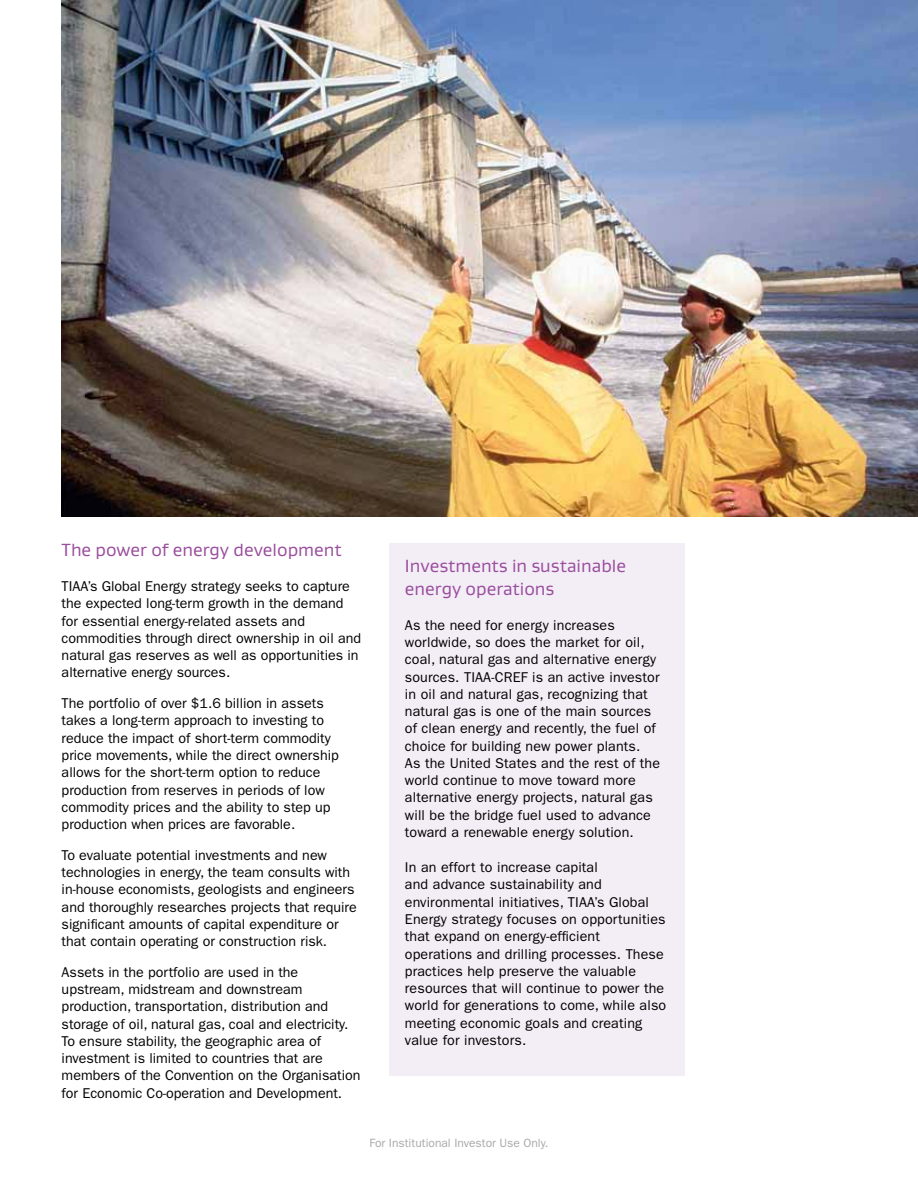
<style>
.page{position:relative;width:918px;height:1188px;background:#fff}
.page>*{position:absolute;margin:0;border:0;box-sizing:border-box;transform-origin:0 0}
.t1{font:18px/22.5px "Gustan";color:#9a4e9e}
.t2{font:14.25px/17.2px "ITC Franklin Gothic Std";color:#000}
.t3{font:12px "ITC Franklin Gothic Std";color:#a7a9ac}
</style>
<div class="page">
<img style="left:62px;top:0;width:856px;height:516px">
<div style="left:389px;top:544px;width:295px;height:532px;background:#f3edf6"></div>
<p class="t1" style="left:62px;top:540px;width:282px">The power of energy development</p>
<p class="t2" style="left:62px;top:579px;width:301px">TIAA’s Global Energy strategy seeks to capture the expected long-term growth in the demand for essential energy-related assets and commodities through direct ownership in oil and natural gas reserves as well as opportunities in alternative energy sources.</p>
<p class="t2" style="left:62px;top:696px;width:279px">The portfolio of over $1.6 billion in assets takes a long-term approach to investing to reduce the impact of short-term commodity price movements, while the direct ownership allows for the short-term option to reduce production from reserves in periods of low commodity prices and the ability to step up production when prices are favorable.</p>
<p class="t2" style="left:62px;top:847px;width:297px">To evaluate potential investments and new technologies in energy, the team consults with in-house economists, geologists and engineers and thoroughly researches projects that require significant amounts of capital expenditure or that contain operating or construction risk.</p>
<p class="t2" style="left:62px;top:964px;width:300px">Assets in the portfolio are used in the upstream, midstream and downstream production, transportation, distribution and storage of oil, natural gas, coal and electricity.<br>To ensure stability, the geographic area of investment is limited to countries that are members of the Convention on the Organisation for Economic Co-operation and Development.</p>
<p class="t1" style="left:405px;top:556px;width:223px">Investments in sustainable energy operations</p>
<p class="t2" style="left:405px;top:617px;width:257px">As the need for energy increases worldwide, so does the market for oil, coal, natural gas and alternative energy sources. TIAA-CREF is an active investor in oil and natural gas, recognizing that natural gas is one of the main sources of clean energy and recently, the fuel of choice for building new power plants.<br>As the United States and the rest of the world continue to move toward more alternative energy projects, natural gas will be the bridge fuel used to advance toward a renewable energy solution.</p>
<p class="t2" style="left:405px;top:860px;width:263px">In an effort to increase capital<br>and advance sustainability and environmental initiatives, TIAA’s Global Energy strategy focuses on opportunities that expand on energy-efficient operations and drilling processes. These practices help preserve the valuable resources that will continue to power the world for generations to come, while also meeting economic goals and creating value for investors.</p>
<p class="t3" style="left:370px;top:1138px;width:180px">For Institutional Investor Use Only.</p>
</div>
